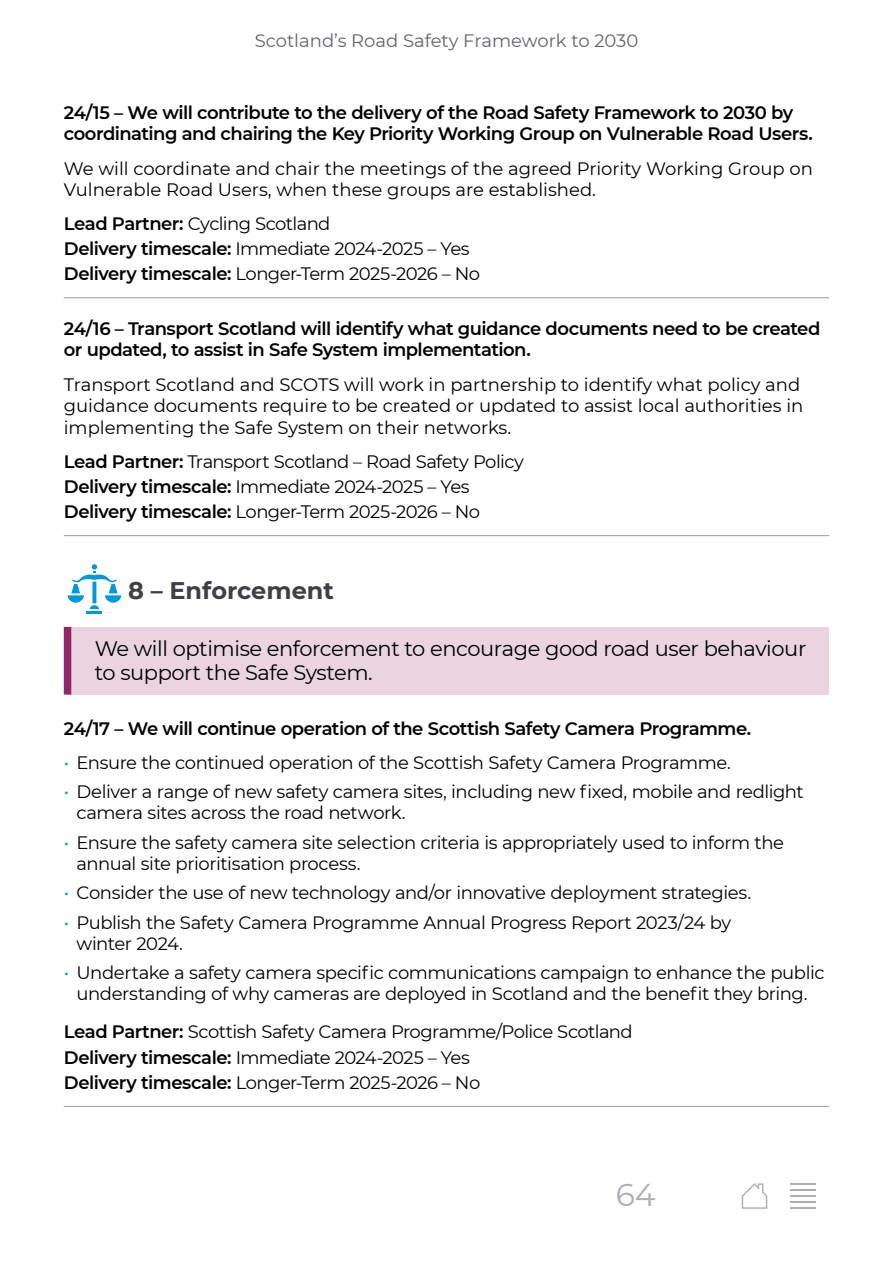
<style>
.page{position:relative;width:893px;height:1263px;background:#fff}
.page>*{position:absolute;margin:0;border:0;box-sizing:border-box;transform-origin:0 0}
.t1{font:31.5px "Montserrat";color:#aeadb9}
.Sub_Sub_Header{font:700 24px "Montserrat";color:#413e4a}
.Body{font:21px/24px "Montserrat";letter-spacing:-.02em;color:#000}
.Body-2{font:18px/21px "Montserrat";letter-spacing:-.02em;color:#000}
.Body-3{font:600 18px/21px "Montserrat";letter-spacing:-.03em;color:#000}
.Body-4{font:18px/21.6px "Montserrat";color:#000}
.t2{font:18px "Montserrat";color:#646270}
.s1{font-weight:600}
.s2{color:#009fe3}
</style>
<div class="page">
<hr style="left:790px;top:1183px;width:25px;height:2px;background:#aeadb9">
<hr style="left:790px;top:1189px;width:25px;height:2px;background:#aeadb9">
<hr style="left:790px;top:1195px;width:25px;height:2px;background:#aeadb9">
<hr style="left:790px;top:1201px;width:25px;height:2px;background:#aeadb9">
<hr style="left:790px;top:1207px;width:25px;height:2px;background:#aeadb9">
<svg style="left:741px;top:1183px;width:27px;height:26px"></svg>
<hr style="left:64px;top:297px;width:765px;height:1px;background:#9d9d9c">
<hr style="left:64px;top:535px;width:765px;height:1px;background:#9d9d9c">
<hr style="left:64px;top:1106px;width:765px;height:1px;background:#9d9d9c">
<div style="left:68px;top:627px;width:761px;height:68px;background:#e9d4e0"></div>
<div style="left:64px;top:627px;width:7px;height:68px;background:#912766"></div>
<svg style="left:68px;top:564px;width:53px;height:49px"></svg>
<p class="t2" style="left:255px;top:28px;width:385px">Scotland’s Road Safety Framework to 2030</p>
<p class="Body-3" style="left:64px;top:101px;width:750px">24/15 – We will contribute to the delivery of the Road Safety Framework to 2030 by coordinating and chairing the Key Priority Working Group on Vulnerable Road Users.</p>
<p class="Body-4" style="left:64px;top:157px;width:751px">We will coordinate and chair the meetings of the agreed Priority Working Group on<br>Vulnerable Road Users, when these groups are established.</p>
<p class="Body-2" style="left:64px;top:212px;width:268px"><span class="s1">Lead Partner:</span> Cycling Scotland</p>
<p class="Body-2" style="left:64px;top:238px;width:407px"><span class="s1">Delivery timescale:</span> Immediate 2024-2025 – Yes</p>
<p class="Body-2" style="left:64px;top:263px;width:418px"><span class="s1">Delivery timescale:</span> Longer-Term 2025-2026 – No</p>
<p class="Body-3" style="left:64px;top:318px;width:758px">24/16 – Transport Scotland will identify what guidance documents need to be created or updated, to assist in Safe System implementation.</p>
<p class="Body-4" style="left:64px;top:373px;width:741px">Transport Scotland and SCOTS will work in partnership to identify what policy and guidance documents require to be created or updated to assist local authorities in implementing the Safe System on their networks.</p>
<p class="Body-2" style="left:64px;top:450px;width:462px"><span class="s1">Lead Partner:</span> Transport Scotland – Road Safety Policy</p>
<p class="Body-2" style="left:64px;top:475px;width:407px"><span class="s1">Delivery timescale:</span> Immediate 2024-2025 – Yes</p>
<p class="Body-2" style="left:64px;top:501px;width:418px"><span class="s1">Delivery timescale:</span> Longer-Term 2025-2026 – No</p>
<p class="Sub_Sub_Header" style="left:128px;top:573px;width:207px">8 – Enforcement</p>
<p class="Body" style="left:95px;top:635px;width:713px">We will optimise enforcement to encourage good road user behaviour to support the Safe System.</p>
<p class="Body-3" style="left:64px;top:717px;width:689px">24/17 – We will continue operation of the Scottish Safety Camera Programme.</p>
<p class="Body-2" style="left:64px;top:751px;width:669px"><span class="s2">•</span> Ensure the continued operation of the Scottish Safety Camera Programme.</p>
<p class="Body-2" style="left:77px;top:781px;width:729px;text-indent:-13px"><span class="s2">•</span> Deliver a range of new safety camera sites, including new fixed, mobile and redlight camera sites across the road network.</p>
<p class="Body-2" style="left:77px;top:831px;width:709px;text-indent:-13px"><span class="s2">•</span> Ensure the safety camera site selection criteria is appropriately used to inform the annual site prioritisation process.</p>
<p class="Body-2" style="left:64px;top:882px;width:689px"><span class="s2">•</span> Consider the use of new technology and/or innovative deployment strategies.</p>
<p class="Body-2" style="left:77px;top:911px;width:656px;text-indent:-13px"><span class="s2">•</span> Publish the Safety Camera Programme Annual Progress Report 2023/24 by winter 2024.</p>
<p class="Body-2" style="left:64px;top:962px;width:762px;text-align:center"><span class="s2">•</span> Undertake a safety camera specific communications campaign to enhance the public understanding of why cameras are deployed in Scotland and the benefit they bring.</p>
<p class="Body-2" style="left:64px;top:1021px;width:570px"><span class="s1">Lead Partner:</span> Scottish Safety Camera Programme/Police Scotland</p>
<p class="Body-2" style="left:64px;top:1046px;width:408px"><span class="s1">Delivery timescale:</span> Immediate 2024-2025 – Yes</p>
<p class="Body-2" style="left:64px;top:1071px;width:418px"><span class="s1">Delivery timescale:</span> Longer-Term 2025-2026 – No</p>
<h1 class="t1" style="left:616px;top:1173px;width:42px">64</h1>
</div>
